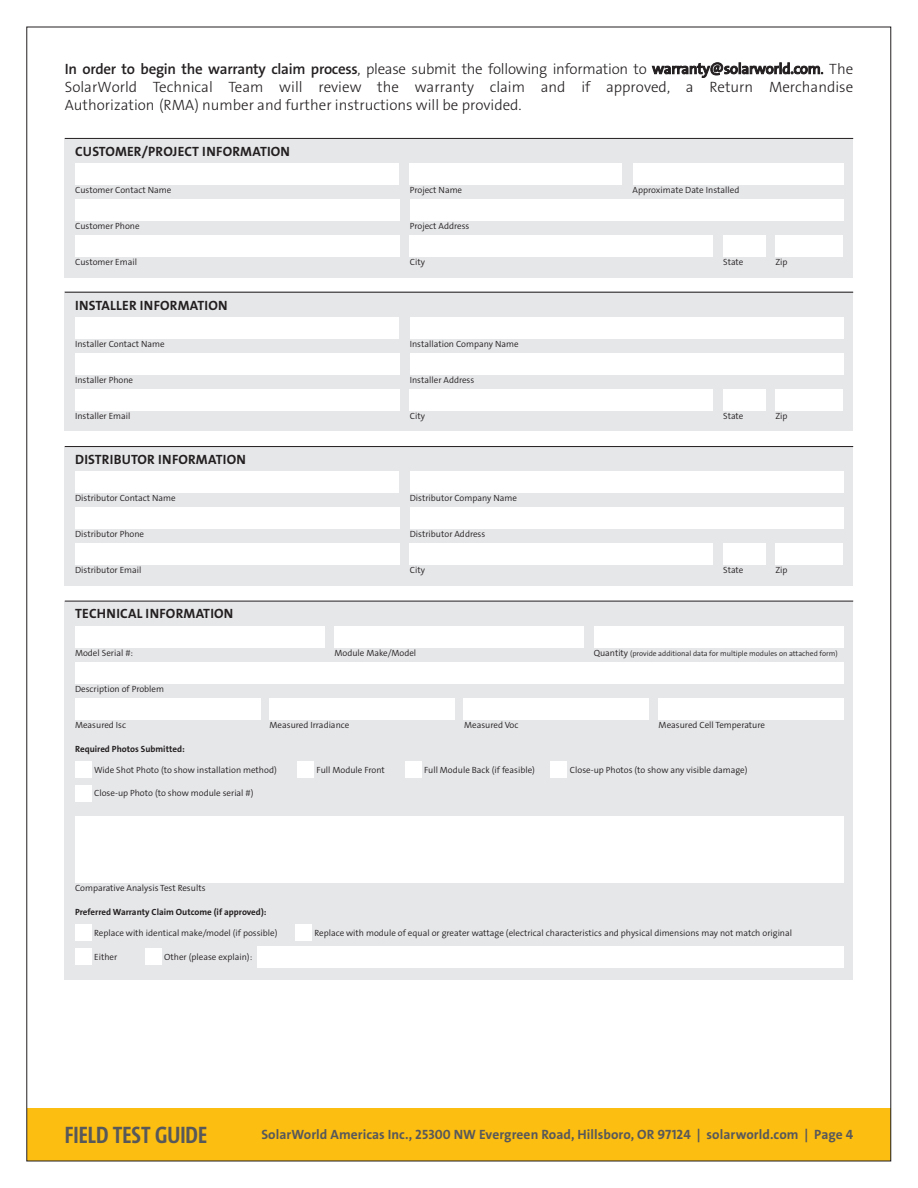
<style>
.page{position:relative;width:918px;height:1188px;background:#fff}
.page>*{position:absolute;margin:0;border:0;box-sizing:border-box;transform-origin:0 0}
.t1{font:700 24px "The Sans Cd LF7";color:#57585a}
.t2{font:15px/17.9px "The Sans LP3 Lig";color:#231f20;text-align:justify}
.SW_Copy_fett{font:13.5px "The Sans LP7 Bld";letter-spacing:.015em;color:#231f20}
.t3{font:13.5px "The Sans LP7 Bld";letter-spacing:.005em;color:#57585a}
.SW_Copy_SL_8_10{font:9px "The Sans LP4 Se Lig";color:#231f20}
.SW_Copy_SL_8_10-2{font:9px "The Sans LP7 Bld";color:#231f20}
.SW_Copy_SL_8_10-3{font:7.5px "The Sans LP4 Se Lig";color:#231f20}
.s1{font-family:"The Sans LP6 Se Bld"}
.s2{font-size:9px}
</style>
<div class="page">
<div style="left:65px;top:138px;width:788px;height:139px;background:#e6e7e9"></div>
<div style="left:65px;top:292px;width:788px;height:139px;background:#e6e7e9"></div>
<div style="left:65px;top:446px;width:788px;height:139px;background:#e6e7e9"></div>
<div style="left:65px;top:601px;width:788px;height:378px;background:#e6e7e9"></div>
<hr style="left:65px;top:138px;width:788px;height:1px;background:#231f20">
<hr style="left:65px;top:292px;width:788px;height:1px;background:#231f20">
<hr style="left:65px;top:446px;width:788px;height:1px;background:#231f20">
<hr style="left:65px;top:601px;width:788px;height:1px;background:#231f20">
<div style="left:75px;top:163px;width:324px;height:22px;background:#fff"></div>
<div style="left:75px;top:317px;width:324px;height:21px;background:#fff"></div>
<div style="left:75px;top:472px;width:324px;height:21px;background:#fff"></div>
<div style="left:75px;top:626px;width:250px;height:21px;background:#fff"></div>
<div style="left:334px;top:626px;width:250px;height:21px;background:#fff"></div>
<div style="left:594px;top:626px;width:249px;height:21px;background:#fff"></div>
<div style="left:410px;top:163px;width:212px;height:22px;background:#fff"></div>
<div style="left:410px;top:317px;width:433px;height:21px;background:#fff"></div>
<div style="left:410px;top:472px;width:433px;height:21px;background:#fff"></div>
<div style="left:410px;top:199px;width:433px;height:22px;background:#fff"></div>
<div style="left:410px;top:353px;width:433px;height:21px;background:#fff"></div>
<div style="left:410px;top:508px;width:433px;height:21px;background:#fff"></div>
<div style="left:75px;top:662px;width:768px;height:21px;background:#fff"></div>
<div style="left:75px;top:199px;width:324px;height:22px;background:#fff"></div>
<div style="left:75px;top:353px;width:324px;height:21px;background:#fff"></div>
<div style="left:75px;top:508px;width:324px;height:21px;background:#fff"></div>
<div style="left:75px;top:235px;width:324px;height:22px;background:#fff"></div>
<div style="left:75px;top:389px;width:324px;height:22px;background:#fff"></div>
<div style="left:75px;top:544px;width:324px;height:21px;background:#fff"></div>
<div style="left:75px;top:698px;width:185px;height:21px;background:#fff"></div>
<div style="left:270px;top:698px;width:185px;height:21px;background:#fff"></div>
<div style="left:464px;top:698px;width:185px;height:21px;background:#fff"></div>
<div style="left:658px;top:698px;width:185px;height:21px;background:#fff"></div>
<div style="left:410px;top:235px;width:303px;height:22px;background:#fff"></div>
<div style="left:410px;top:389px;width:303px;height:22px;background:#fff"></div>
<div style="left:410px;top:544px;width:303px;height:21px;background:#fff"></div>
<div style="left:723px;top:235px;width:42px;height:22px;background:#fff"></div>
<div style="left:723px;top:389px;width:42px;height:22px;background:#fff"></div>
<div style="left:723px;top:544px;width:42px;height:21px;background:#fff"></div>
<div style="left:633px;top:163px;width:210px;height:22px;background:#fff"></div>
<div style="left:775px;top:235px;width:68px;height:22px;background:#fff"></div>
<div style="left:775px;top:389px;width:68px;height:22px;background:#fff"></div>
<div style="left:775px;top:544px;width:68px;height:21px;background:#fff"></div>
<div style="left:75px;top:761px;width:16px;height:16px;background:#fff"></div>
<div style="left:257px;top:947px;width:586px;height:21px;background:#fff"></div>
<div style="left:75px;top:817px;width:768px;height:66px;background:#fff"></div>
<div style="left:75px;top:924px;width:16px;height:16px;background:#fff"></div>
<div style="left:75px;top:948px;width:16px;height:16px;background:#fff"></div>
<div style="left:145px;top:948px;width:16px;height:16px;background:#fff"></div>
<div style="left:295px;top:924px;width:17px;height:16px;background:#fff"></div>
<div style="left:75px;top:785px;width:16px;height:16px;background:#fff"></div>
<div style="left:298px;top:761px;width:16px;height:16px;background:#fff"></div>
<div style="left:405px;top:761px;width:16px;height:16px;background:#fff"></div>
<div style="left:551px;top:761px;width:16px;height:16px;background:#fff"></div>
<div style="left:27px;top:1108px;width:864px;height:53px;background:#fdbe12"></div>
<p class="t2" style="left:65px;top:60px;width:790px"><span class="s1">In order to begin the warranty claim process</span>, please submit the following information to <span class="s1">warranty@solarworld.com</span>. The SolarWorld Technical Team will review the warranty claim and if approved, a Return Merchandise Authorization (RMA) number and further instructions will be provided.</p>
<p class="SW_Copy_fett" style="left:75px;top:143px;width:216px">CUSTOMER/PROJECT INFORMATION</p>
<p class="SW_Copy_SL_8_10" style="left:75px;top:184px;width:98px">Customer Contact Name</p>
<p class="SW_Copy_SL_8_10" style="left:75px;top:220px;width:66px">Customer Phone</p>
<p class="SW_Copy_SL_8_10" style="left:75px;top:256px;width:64px">Customer Email</p>
<p class="SW_Copy_fett" style="left:75px;top:296px;width:154px">INSTALLER INFORMATION</p>
<p class="SW_Copy_SL_8_10" style="left:75px;top:338px;width:91px">Installer Contact Name</p>
<p class="SW_Copy_SL_8_10" style="left:75px;top:374px;width:60px">Installer Phone</p>
<p class="SW_Copy_SL_8_10" style="left:75px;top:410px;width:57px">Installer Email</p>
<p class="SW_Copy_fett" style="left:75px;top:451px;width:172px">DISTRIBUTOR INFORMATION</p>
<p class="SW_Copy_SL_8_10" style="left:75px;top:492px;width:102px">Distributor Contact Name</p>
<p class="SW_Copy_SL_8_10" style="left:75px;top:528px;width:71px">Distributor Phone</p>
<p class="SW_Copy_SL_8_10" style="left:75px;top:564px;width:68px">Distributor Email</p>
<p class="SW_Copy_fett" style="left:75px;top:605px;width:160px">TECHNICAL INFORMATION</p>
<p class="SW_Copy_SL_8_10" style="left:410px;top:184px;width:54px">Project Name</p>
<p class="SW_Copy_SL_8_10" style="left:410px;top:220px;width:61px">Project Address</p>
<p class="SW_Copy_SL_8_10" style="left:410px;top:256px;width:17px">City</p>
<p class="SW_Copy_SL_8_10" style="left:410px;top:338px;width:110px">Installation Company Name</p>
<p class="SW_Copy_SL_8_10" style="left:410px;top:374px;width:66px">Installer Address</p>
<p class="SW_Copy_SL_8_10" style="left:410px;top:410px;width:17px">City</p>
<p class="SW_Copy_SL_8_10" style="left:410px;top:493px;width:109px">Distributor Company Name</p>
<p class="SW_Copy_SL_8_10" style="left:410px;top:529px;width:77px">Distributor Address</p>
<p class="SW_Copy_SL_8_10" style="left:410px;top:564px;width:17px">City</p>
<p class="SW_Copy_SL_8_10" style="left:633px;top:184px;width:108px">Approximate Date Installed</p>
<p class="SW_Copy_SL_8_10" style="left:723px;top:256px;width:22px">State</p>
<p class="SW_Copy_SL_8_10" style="left:775px;top:256px;width:14px">Zip</p>
<p class="SW_Copy_SL_8_10" style="left:723px;top:410px;width:22px">State</p>
<p class="SW_Copy_SL_8_10" style="left:775px;top:410px;width:14px">Zip</p>
<p class="SW_Copy_SL_8_10" style="left:723px;top:564px;width:22px">State</p>
<p class="SW_Copy_SL_8_10" style="left:775px;top:564px;width:14px">Zip</p>
<p class="SW_Copy_SL_8_10" style="left:75px;top:647px;width:59px">Model Serial #:</p>
<p class="SW_Copy_SL_8_10" style="left:334px;top:647px;width:83px">Module Make/Model</p>
<p class="SW_Copy_SL_8_10-3" style="left:594px;top:649px;width:245px"><span class="s2">Quantity</span> (provide additional data for multiple modules on attached form)</p>
<p class="SW_Copy_SL_8_10" style="left:75px;top:683px;width:91px">Description of Problem</p>
<p class="SW_Copy_SL_8_10" style="left:75px;top:719px;width:53px">Measured Isc</p>
<p class="SW_Copy_SL_8_10" style="left:270px;top:719px;width:81px">Measured Irradiance</p>
<p class="SW_Copy_SL_8_10-2" style="left:75px;top:743px;width:111px">Required Photos Submitted:</p>
<p class="SW_Copy_SL_8_10" style="left:464px;top:719px;width:56px">Measured Voc</p>
<p class="SW_Copy_SL_8_10" style="left:659px;top:719px;width:108px">Measured Cell Temperature</p>
<p class="SW_Copy_SL_8_10" style="left:94px;top:764px;width:184px">Wide Shot Photo (to show installation method)</p>
<p class="SW_Copy_SL_8_10" style="left:94px;top:788px;width:161px">Close-up Photo (to show module serial #)</p>
<p class="SW_Copy_SL_8_10" style="left:75px;top:882px;width:132px">Comparative Analysis Test Results</p>
<p class="SW_Copy_SL_8_10-2" style="left:75px;top:906px;width:193px">Preferred Warranty Claim Outcome (if approved):</p>
<p class="SW_Copy_SL_8_10" style="left:94px;top:927px;width:185px">Replace with identical make/model (if possible)</p>
<p class="SW_Copy_SL_8_10" style="left:94px;top:951px;width:25px">Either</p>
<p class="SW_Copy_SL_8_10" style="left:164px;top:951px;width:90px">Other (please explain):</p>
<p class="SW_Copy_SL_8_10" style="left:317px;top:764px;width:70px">Full Module Front</p>
<p class="SW_Copy_SL_8_10" style="left:424px;top:764px;width:112px">Full Module Back (if feasible)</p>
<p class="SW_Copy_SL_8_10" style="left:570px;top:764px;width:179px">Close-up Photos (to show any visible damage)</p>
<p class="SW_Copy_SL_8_10" style="left:314px;top:927px;width:479px">Replace with module of equal or greater wattage (electrical characteristics and physical dimensions may not match original</p>
<p class="t1" style="left:65px;top:1120px;width:144px">FIELD TEST GUIDE</p>
<p class="t3" style="left:261px;top:1126px;width:593px">SolarWorld Americas Inc., 25300 NW Evergreen Road, Hillsboro, OR 97124 | solarworld.com | Page 4</p>
</div>
